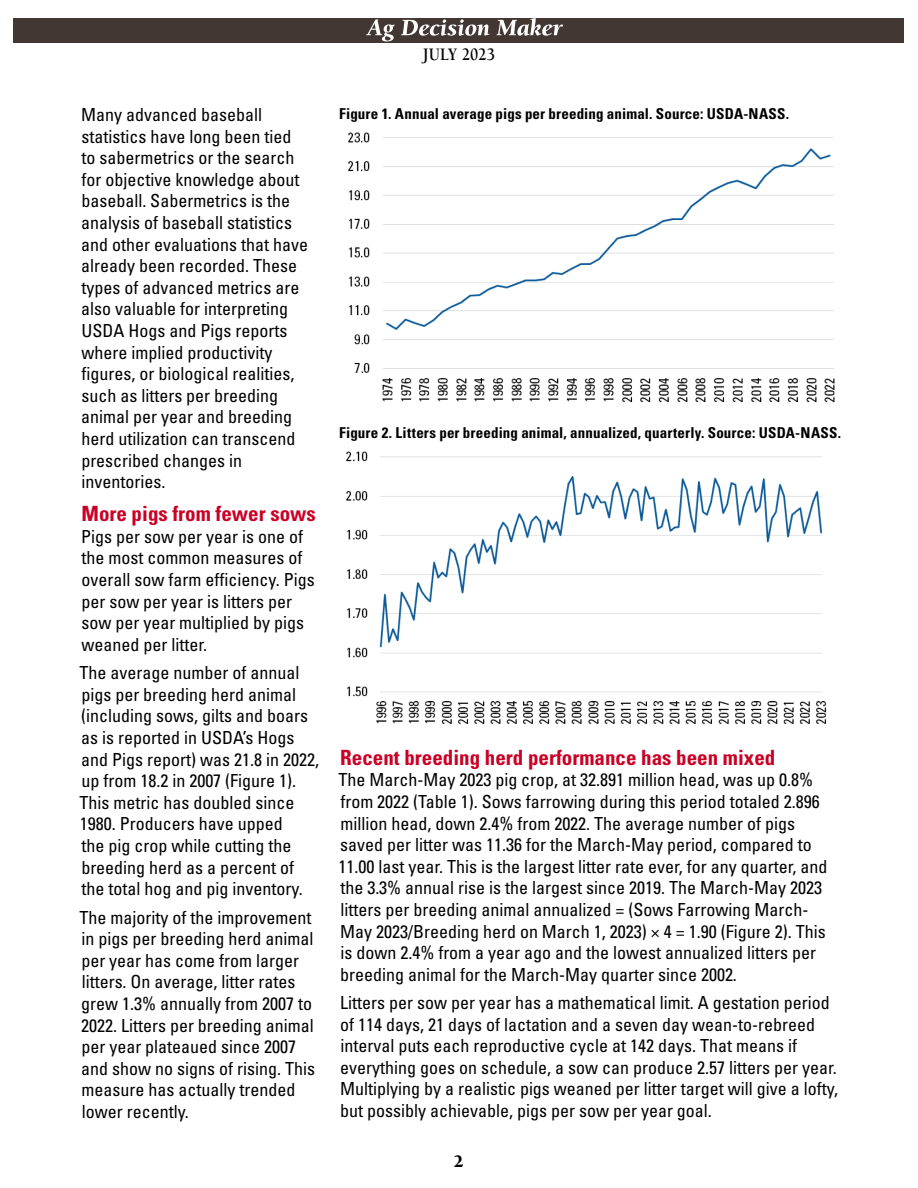
<style>
.page{position:relative;width:918px;height:1188px;background:#fff}
.page>*{position:absolute;margin:0;border:0;box-sizing:border-box;transform-origin:0 0}
.H2_header1_in_articl{font:700 condensed 21px "Univers LT Std";color:#ca0025}
.copy{font:condensed 18px/21.6px "Univers LT Std";color:#000}
.t1{font:700 18px "Berkeley Std";letter-spacing:.005em;color:#000;scale:.85 1}
.t2{font:900 18px "Berkeley Std";color:#000}
.captions{font:700 condensed 15px "Univers LT Std";letter-spacing:.01em;color:#000}
</style>
<div class="page">
<div style="left:14px;top:18px;width:890px;height:24px;background:#423732"></div>
<svg style="left:366px;top:18px;width:197px;height:24px"></svg>
<img style="left:348px;top:132px;width:487px;height:271px">
<img style="left:346px;top:451px;width:481px;height:273px">
<p class="copy" style="left:81px;top:104px;width:228px">Many advanced baseball statistics have long been tied to sabermetrics or the search for objective knowledge about baseball. Sabermetrics is the analysis of baseball statistics and other evaluations that have already been recorded. These types of advanced metrics are also valuable for interpreting<br>USDA Hogs and Pigs reports where implied productivity figures, or biological realities, such as litters per breeding animal per year and breeding herd utilization can transcend prescribed changes in inventories.</p>
<p class="H2_header1_in_articl" style="left:82px;top:501px;width:236px">More pigs from fewer sows</p>
<p class="copy" style="left:81px;top:525px;width:235px">Pigs per sow per year is one of the most common measures of overall sow farm efficiency. Pigs per sow per year is litters per sow per year multiplied by pigs weaned per litter.</p>
<p class="copy" style="left:80px;top:662px;width:241px">The average number of annual pigs per breeding herd animal (including sows, gilts and boars as is reported in USDA’s Hogs and Pigs report) was 21.8 in 2022, up from 18.2 in 2007 (Figure 1).<br>This metric has doubled since<br>1980. Producers have upped<br>the pig crop while cutting the breeding herd as a percent of the total hog and pig inventory.</p>
<p class="copy" style="left:80px;top:906px;width:237px">The majority of the improvement in pigs per breeding herd animal per year has come from larger litters. On average, litter rates grew 1.3% annually from 2007 to<br>2022. Litters per breeding animal per year plateaued since 2007 and show no signs of rising. This measure has actually trended lower recently.</p>
<p class="t1" style="left:423px;top:44px;width:86px">JULY 2023</p>
<p class="captions" style="left:339px;top:104px;width:452px">Figure 1. Annual average pigs per breeding animal. Source: USDA-NASS.</p>
<p class="captions" style="left:339px;top:424px;width:503px">Figure 2. Litters per breeding animal, annualized, quarterly. Source: USDA-NASS.</p>
<p class="H2_header1_in_articl" style="left:340px;top:744px;width:437px">Recent breeding herd performance has been mixed</p>
<p class="copy" style="left:338px;top:769px;width:491px">The March-May 2023 pig crop, at 32.891 million head, was up 0.8% from 2022 (Table 1). Sows farrowing during this period totaled 2.896 million head, down 2.4% from 2022. The average number of pigs saved per litter was 11.36 for the March-May period, compared to 11.00 last year. This is the largest litter rate ever, for any quarter, and the 3.3% annual rise is the largest since 2019. The March-May 2023 litters per breeding animal annualized = (Sows Farrowing March-May 2023/Breeding herd on March 1, 2023) × 4 = 1.90 (Figure 2). This is down 2.4% from a year ago and the lowest annualized litters per breeding animal for the March-May quarter since 2002.</p>
<p class="copy" style="left:340px;top:992px;width:500px">Litters per sow per year has a mathematical limit. A gestation period of 114 days, 21 days of lactation and a seven day wean-to-rebreed interval puts each reproductive cycle at 142 days. That means if everything goes on schedule, a sow can produce 2.57 litters per year.<br>Multiplying by a realistic pigs weaned per litter target will give a lofty, but possibly achievable, pigs per sow per year goal.</p>
<p class="t2" style="left:454px;top:1152px;width:12px">2</p>
</div>
